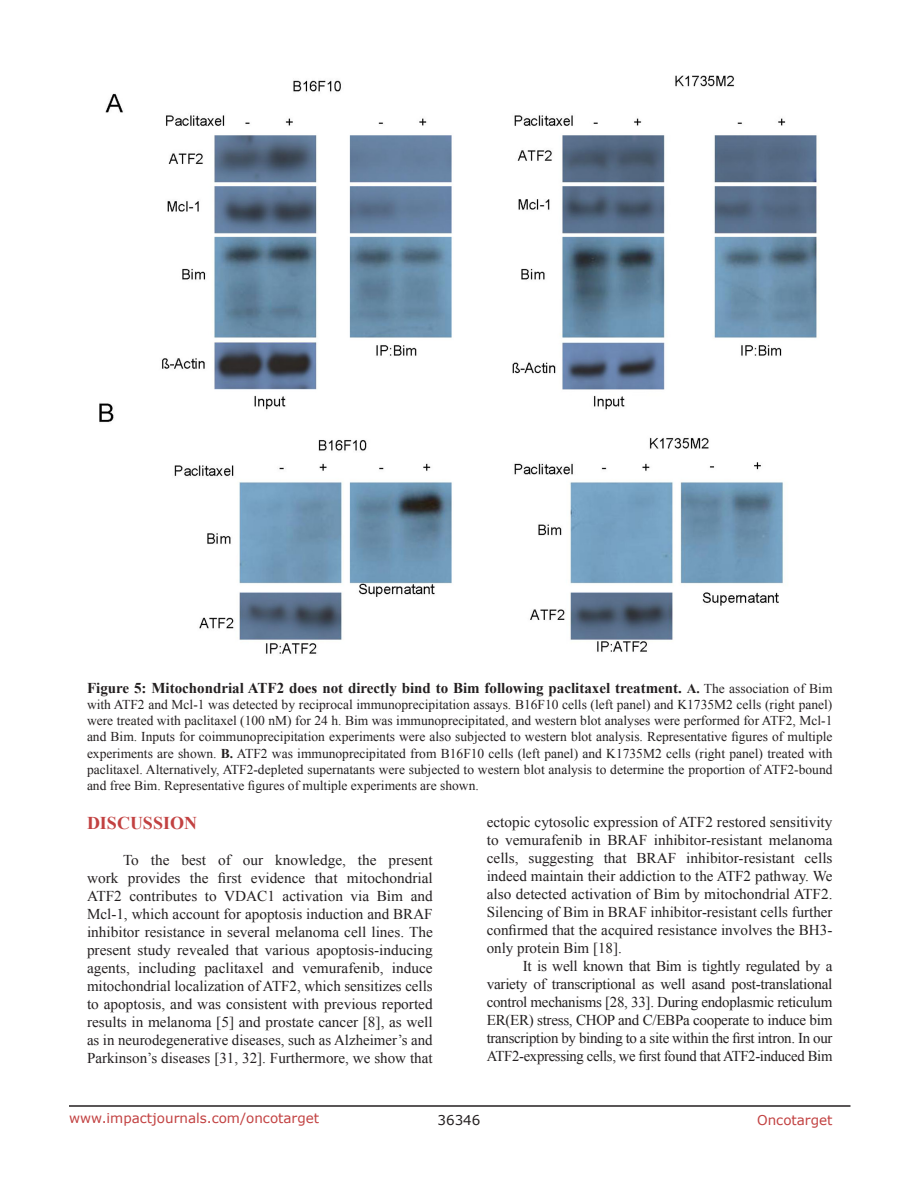
<style>
.page{position:relative;width:918px;height:1188px;background:#fff}
.page>*{position:absolute;margin:0;border:0;box-sizing:border-box;transform-origin:0 0}
.Heading{font:700 18px "Times New Roman";color:#c24141}
.BodyText{font:15px/18px "Times New Roman";color:#231f20;text-align:justify}
.FigureText{font:700 15px "Times New Roman";color:#231f20}
.FigureText-2{font:13.5px/16.2px "Times New Roman";color:#231f20;text-align:justify}
.t1{font:13.5px "Verdana";color:#c24141}
.t2{font:13.5px "Verdana";color:#231f20}
.s1{font-size:13.5px}
.s2{font-weight:400;font-size:13.5px}
.s3{font-weight:700}
</style>
<div class="page">
<hr style="left:69px;top:1105px;width:781px;height:2px;background:#231f20">
<img style="left:100px;top:75px;width:717px;height:579px">
<p class="FigureText" style="left:87px;top:677px;width:747px">Figure 5: Mitochondrial ATF2 does not directly bind to Bim following paclitaxel treatment. <span class="s1">A.</span> <span class="s2">The association of Bim</span></p>
<p class="FigureText-2" style="left:87px;top:696px;width:747px">with ATF2 and Mcl-1 was detected by reciprocal immunoprecipitation assays. B16F10 cells (left panel) and K1735M2 cells (right panel) were treated with paclitaxel (100 nM) for 24 h. Bim was immunoprecipitated, and western blot analyses were performed for ATF2, Mcl-1 and Bim. Inputs for coimmunoprecipitation experiments were also subjected to western blot analysis. Representative figures of multiple experiments are shown. <span class="s3">B.</span> ATF2 was immunoprecipitated from B16F10 cells (left panel) and K1735M2 cells (right panel) treated with paclitaxel. Alternatively, ATF2-depleted supernatants were subjected to western blot analysis to determine the proportion of ATF2-bound and free Bim. Representative figures of multiple experiments are shown.</p>
<p class="Heading" style="left:87px;top:811px;width:112px">DISCUSSION</p>
<p class="BodyText" style="left:87px;top:851px;width:347px;text-indent:36px">To the best of our knowledge, the present work provides the first evidence that mitochondrial ATF2 contributes to VDAC1 activation via Bim and Mcl-1, which account for apoptosis induction and BRAF inhibitor resistance in several melanoma cell lines. The present study revealed that various apoptosis-inducing agents, including paclitaxel and vemurafenib, induce mitochondrial localization of ATF2, which sensitizes cells to apoptosis, and was consistent with previous reported results in melanoma [5] and prostate cancer [8], as well as in neurodegenerative diseases, such as Alzheimer’s and Parkinson’s diseases [31, 32]. Furthermore, we show that</p>
<p class="BodyText" style="left:487px;top:813px;width:347px">ectopic cytosolic expression of ATF2 restored sensitivity to vemurafenib in BRAF inhibitor-resistant melanoma cells, suggesting that BRAF inhibitor-resistant cells indeed maintain their addiction to the ATF2 pathway. We also detected activation of Bim by mitochondrial ATF2.<br>Silencing of Bim in BRAF inhibitor-resistant cells further confirmed that the acquired resistance involves the BH3- only protein Bim [18].</p>
<p class="BodyText" style="left:487px;top:957px;width:347px;text-indent:36px">It is well known that Bim is tightly regulated by a variety of transcriptional as well asand post-translational control mechanisms [28, 33]. During endoplasmic reticulum ER(ER) stress, CHOP and C/EBPa cooperate to induce bim transcription by binding to a site within the first intron. In our ATF2-expressing cells, we first found that ATF2-induced Bim</p>
<p class="t1" style="left:69px;top:1109px;width:252px">www.impactjournals.com/oncotarget</p>
<p class="t2" style="left:438px;top:1111px;width:44px">36346</p>
<p class="t1" style="left:757px;top:1111px;width:77px">Oncotarget</p>
</div>
